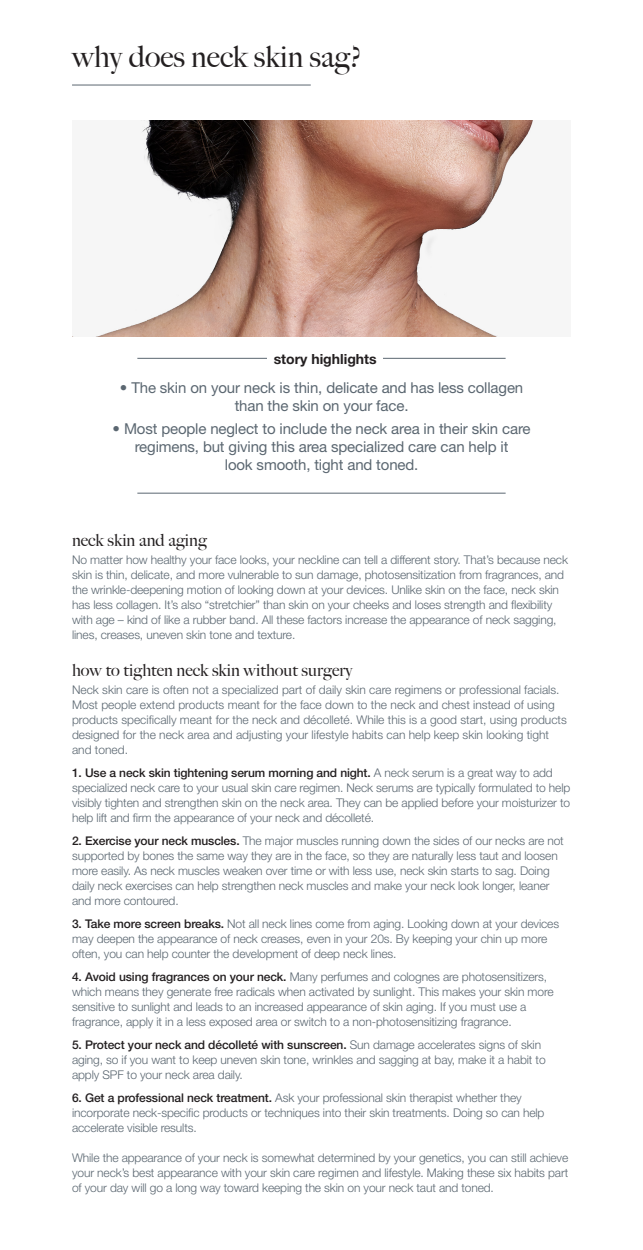
<style>
.page{position:relative;width:643px;height:1250px;background:#fff}
.page>*{position:absolute;margin:0;border:0;box-sizing:border-box;transform-origin:0 0}
.t1{font:500 30px "Big Caslon";color:#231f20}
.t2{font:500 17px "Big Caslon";color:#231f20}
.t3{font:15px/18px "Helvetica Neue LT Std";letter-spacing:-.01em;color:#5b6771;text-align:center}
.t4{font:700 14px "Helvetica Neue LT Std";color:#231f20}
.t5{font:300 12px/15px "Helvetica Neue LT Std";letter-spacing:-.01em;color:#5b6771}
.s1{font-weight:500;color:#231f20}
</style>
<div class="page">
<hr style="left:137px;top:358px;width:368px;height:1px;background:#5b6771">
<img style="left:99px;top:120px;width:435px;height:216px">
<hr style="left:72px;top:85px;width:239px;height:1px;background:#5b6771">
<div style="left:268px;top:350px;width:114px;height:18px;background:#fff"></div>
<hr style="left:137px;top:493px;width:368px;height:1px;background:#5b6771">
<p class="t1" style="left:72px;top:32px;width:291px">why does neck skin sag?</p>
<p class="t4" style="left:274px;top:350px;width:104px">story highlights</p>
<p class="t3" style="left:120px;top:378px;width:405px">• The skin on your neck is thin, delicate and has less collagen than the skin on your face.</p>
<p class="t3" style="left:113px;top:419px;width:419px">• Most people neglect to include the neck area in their skin care regimens, but giving this area specialized care can help it<br>look smooth, tight and toned.</p>
<p class="t2" style="left:72px;top:526px;width:136px">neck skin and aging</p>
<p class="t5" style="left:72px;top:551px;width:497px">No matter how healthy your face looks, your neckline can tell a different story. That’s because neck skin is thin, delicate, and more vulnerable to sun damage, photosensitization from fragrances, and the wrinkle-deepening motion of looking down at your devices. Unlike skin on the face, neck skin has less collagen. It’s also “stretchier” than skin on your cheeks and loses strength and flexibility with age – kind of like a rubber band. All these factors increase the appearance of neck sagging, lines, creases, uneven skin tone and texture.</p>
<p class="t2" style="left:72px;top:656px;width:282px">how to tighten neck skin without surgery</p>
<p class="t5" style="left:72px;top:681px;width:496px">Neck skin care is often not a specialized part of daily skin care regimens or professional facials.<br>Most people extend products meant for the face down to the neck and chest instead of using products specifically meant for the neck and décolleté. While this is a good start, using products designed for the neck area and adjusting your lifestyle habits can help keep skin looking tight and toned.</p>
<p class="t5" style="left:72px;top:764px;width:499px"><span class="s1">1. Use a neck skin tightening serum morning and night.</span> A neck serum is a great way to add specialized neck care to your usual skin care regimen. Neck serums are typically formulated to help visibly tighten and strengthen skin on the neck area. They can be applied before your moisturizer to help lift and firm the appearance of your neck and décolleté.</p>
<p class="t5" style="left:72px;top:832px;width:493px"><span class="s1">2. Exercise your neck muscles.</span> The major muscles running down the sides of our necks are not supported by bones the same way they are in the face, so they are naturally less taut and loosen more easily. As neck muscles weaken over time or with less use, neck skin starts to sag. Doing daily neck exercises can help strengthen neck muscles and make your neck look longer, leaner and more contoured.</p>
<p class="t5" style="left:72px;top:915px;width:488px"><span class="s1">3. Take more screen breaks.</span> Not all neck lines come from aging. Looking down at your devices may deepen the appearance of neck creases, even in your 20s. By keeping your chin up more often, you can help counter the development of deep neck lines.</p>
<p class="t5" style="left:72px;top:968px;width:483px"><span class="s1">4. Avoid using fragrances on your neck.</span> Many perfumes and colognes are photosensitizers, which means they generate free radicals when activated by sunlight. This makes your skin more sensitive to sunlight and leads to an increased appearance of skin aging. If you must use a fragrance, apply it in a less exposed area or switch to a non-photosensitizing fragrance.</p>
<p class="t5" style="left:72px;top:1036px;width:475px"><span class="s1">5. Protect your neck and décolleté with sunscreen.</span> Sun damage accelerates signs of skin aging, so if you want to keep uneven skin tone, wrinkles and sagging at bay, make it a habit to apply SPF to your neck area daily.</p>
<p class="t5" style="left:72px;top:1089px;width:474px"><span class="s1">6. Get a professional neck treatment.</span> Ask your professional skin therapist whether they incorporate neck-specific products or techniques into their skin treatments. Doing so can help accelerate visible results.</p>
<p class="t5" style="left:72px;top:1149px;width:497px;text-align:justify">While the appearance of your neck is somewhat determined by your genetics, you can still achieve your neck’s best appearance with your skin care regimen and lifestyle. Making these six habits part of your day will go a long way toward keeping the skin on your neck taut and toned.</p>
</div>
